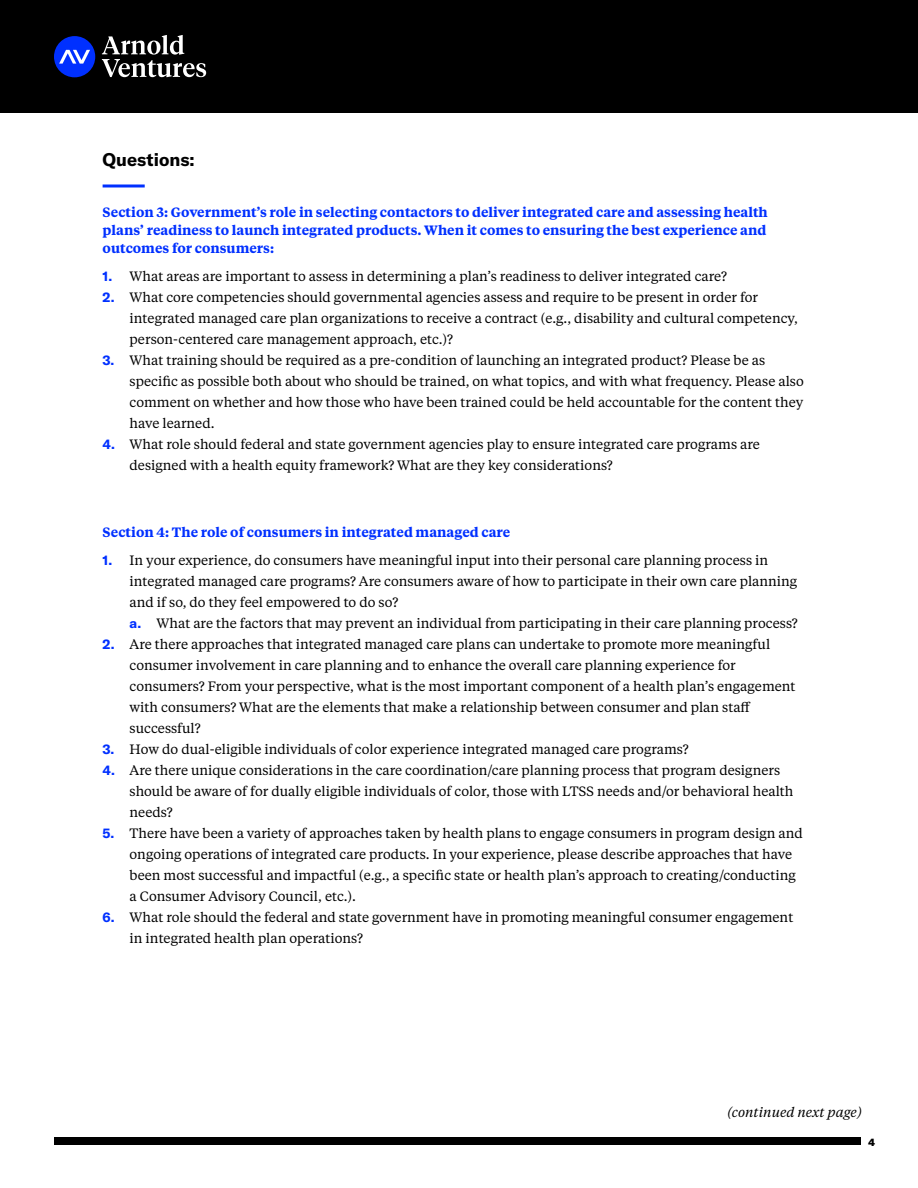
<style>
.page{position:relative;width:918px;height:1188px;background:#fff}
.page>*{position:absolute;margin:0;border:0;box-sizing:border-box;transform-origin:0 0}
.t1{font:700 18px "GT America";color:#000}
.t2{font:13.5px/21px "Tiempos Text";color:#000}
.t3{font:600 13.5px/18px "Tiempos Text";color:#0030ff;text-align:justify}
.t4{font:italic 13.5px "Tiempos Text";color:#000}
.t5{font:900 10.5px "GT America";color:#000}
.s1{font-family:"GT America";font-weight:700;color:#0030ff}
</style>
<div class="page">
<hr style="left:103px;top:184px;width:42px;height:3px;background:#0030ff">
<div style="left:0;top:0;width:918px;height:112px;background:#000"></div>
<div style="left:54px;top:36px;width:41px;height:41px;background:#0030ff;border-radius:50%"></div>
<svg style="left:59px;top:50px;width:31px;height:14px"></svg>
<svg style="left:102px;top:35px;width:104px;height:42px"></svg>
<div style="left:54px;top:1137px;width:807px;height:8px;background:#000"></div>
<h1 class="t1" style="left:103px;top:149px;width:94px">Questions:</h1>
<p class="t3" style="left:103px;top:203px;width:667px">Section 3: Government’s role in selecting contactors to deliver integrated care and assessing health plans’ readiness to launch integrated products. When it comes to ensuring the best experience and outcomes for consumers:</p>
<p class="t2" style="left:103px;top:265px;width:626px"><span class="s1">1.</span> What areas are important to assess in determining a plan’s readiness to deliver integrated care?</p>
<p class="t2" style="left:130px;top:286px;width:670px;text-indent:-27px"><span class="s1">2.</span> What core competencies should governmental agencies assess and require to be present in order for integrated managed care plan organizations to receive a contract (e.g., disability and cultural competency, person-centered care management approach, etc.)?</p>
<p class="t2" style="left:130px;top:349px;width:676px;text-indent:-27px"><span class="s1">3.</span> What training should be required as a pre-condition of launching an integrated product? Please be as specific as possible both about who should be trained, on what topics, and with what frequency. Please also comment on whether and how those who have been trained could be held accountable for the content they have learned.</p>
<p class="t2" style="left:130px;top:433px;width:632px;text-indent:-27px"><span class="s1">4.</span> What role should federal and state government agencies play to ensure integrated care programs are designed with a health equity framework? What are they key considerations?</p>
<p class="t3" style="left:103px;top:523px;width:409px">Section 4: The role of consumers in integrated managed care</p>
<p class="t2" style="left:130px;top:549px;width:670px;text-indent:-27px"><span class="s1">1.</span> In your experience, do consumers have meaningful input into their personal care planning process in integrated managed care programs? Are consumers aware of how to participate in their own care planning and if so, do they feel empowered to do so?<br><span class="s1">a.</span> What are the factors that may prevent an individual from participating in their care planning process?</p>
<p class="t2" style="left:130px;top:633px;width:667px;text-indent:-27px"><span class="s1">2.</span> Are there approaches that integrated managed care plans can undertake to promote more meaningful consumer involvement in care planning and to enhance the overall care planning experience for consumers? From your perspective, what is the most important component of a health plan’s engagement with consumers? What are the elements that make a relationship between consumer and plan staff successful?</p>
<p class="t2" style="left:103px;top:738px;width:588px"><span class="s1">3.</span> How do dual-eligible individuals of color experience integrated managed care programs?</p>
<p class="t2" style="left:130px;top:759px;width:665px;text-indent:-27px"><span class="s1">4.</span> Are there unique considerations in the care coordination/care planning process that program designers should be aware of for dually eligible individuals of color, those with LTSS needs and/or behavioral health needs?</p>
<p class="t2" style="left:130px;top:822px;width:675px;text-indent:-27px"><span class="s1">5.</span> There have been a variety of approaches taken by health plans to engage consumers in program design and ongoing operations of integrated care products. In your experience, please describe approaches that have been most successful and impactful (e.g., a specific state or health plan’s approach to creating/conducting a Consumer Advisory Council, etc.).</p>
<p class="t2" style="left:130px;top:906px;width:665px;text-indent:-27px"><span class="s1">6.</span> What role should the federal and state government have in promoting meaningful consumer engagement in integrated health plan operations?</p>
<p class="t4" style="left:727px;top:1103px;width:136px">(continued next page)</p>
<p class="t5" style="left:868px;top:1135px;width:9px">4</p>
</div>
